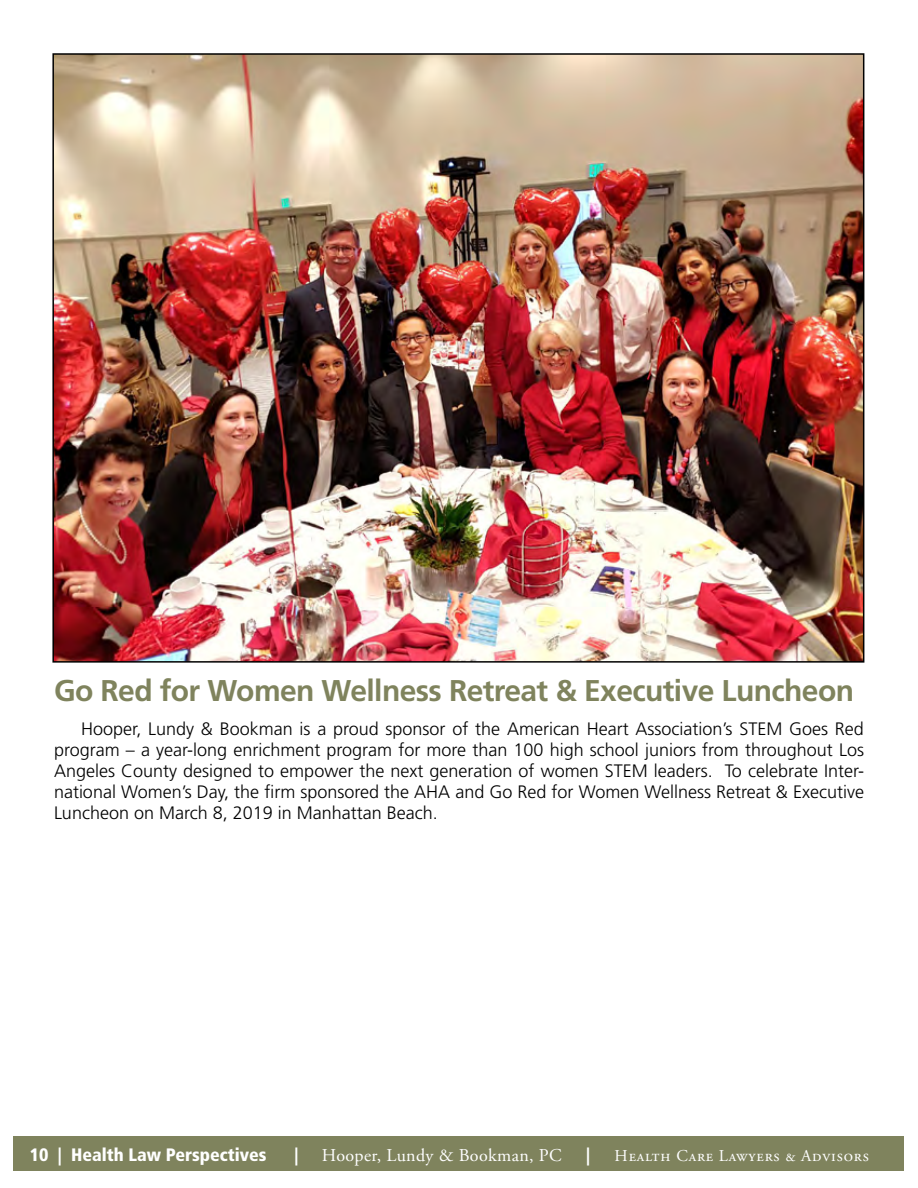
<style>
.page{position:relative;width:918px;height:1188px;background:#fff}
.page>*{position:absolute;margin:0;border:0;box-sizing:border-box;transform-origin:0 0}
.t1{font:700 30px "Frutiger";letter-spacing:-.02em;color:#7f835d}
.t2{font:300 18px/21px "Frutiger";color:#000;text-align:justify}
.t3{font:900 condensed 18px "Frutiger";color:#fff}
.t4{font:18px "Adobe Garamond Pro";letter-spacing:.02em;color:#fff}
.t5{font:16.5px "Adobe Garamond Pro";letter-spacing:.05em;color:#fff}
</style>
<div class="page">
<div style="left:14px;top:1136px;width:890px;height:35px;background:#7f835d"></div>
<img style="left:55px;top:56px;width:806px;height:604px">
<h1 class="t1" style="left:54px;top:672px;width:802px">Go Red for Women Wellness Retreat &amp; Executive Luncheon</h1>
<p class="t2" style="left:54px;top:718px;width:812px;text-indent:27px">Hooper, Lundy &amp; Bookman is a proud sponsor of the American Heart Association’s STEM Goes Red program – a year-long enrichment program for more than 100 high school juniors from throughout Los Angeles County designed to empower the next generation of women STEM leaders. To celebrate Inter&shy;national Women’s Day, the firm sponsored the AHA and Go Red for Women Wellness Retreat &amp; Executive Luncheon on March 8, 2019 in Manhattan Beach.</p>
<p class="t3" style="left:30px;top:1143px;width:34px">10 |</p>
<p class="t3" style="left:71px;top:1143px;width:197px">Health Law Perspectives</p>
<p class="t3" style="left:294px;top:1143px;width:5px">|</p>
<p class="t4" style="left:322px;top:1144px;width:241px">Hooper, Lundy &amp; Bookman, PC</p>
<p class="t3" style="left:586px;top:1143px;width:5px">|</p>
<p class="t5" style="left:615px;top:1145px;width:256px">Health Care Lawyers &amp; Advisors</p>
</div>
